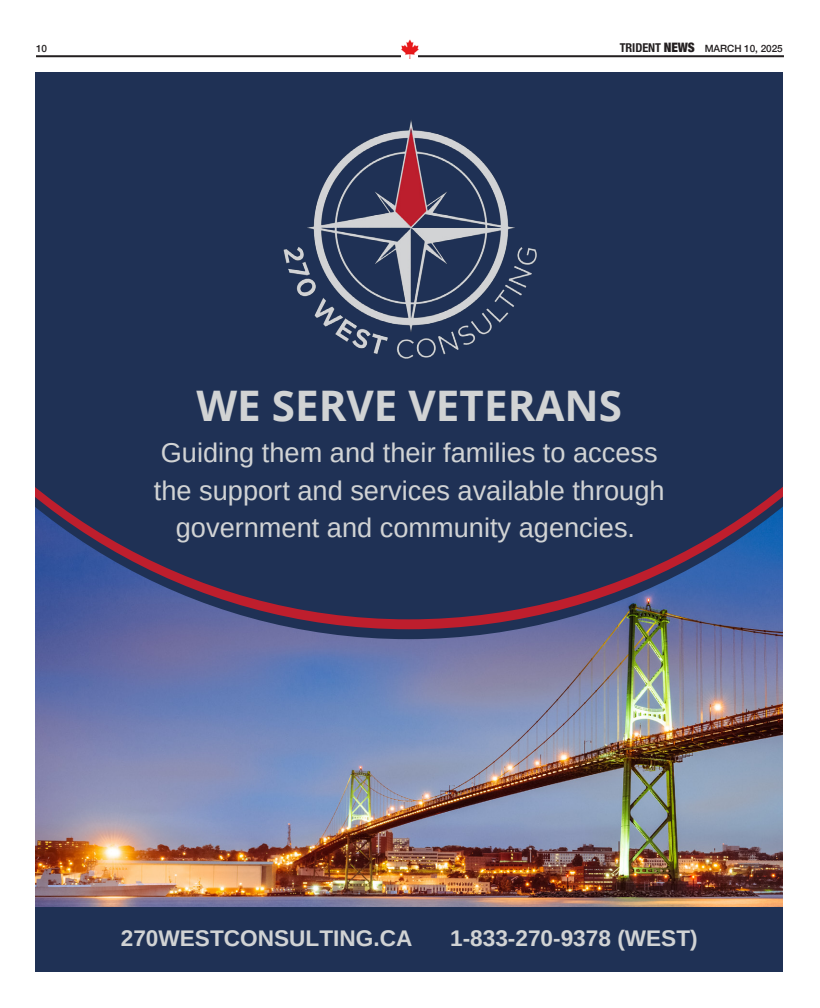
<style>
.page{position:relative;width:820px;height:1008px;background:#fff}
.page>*{position:absolute;margin:0;border:0;box-sizing:border-box;transform-origin:0 0}
.t1{font:700 42.2px "Open Sans";color:#d1d3d4}
.t2{font:27.2px/37.6px "Arimo";color:#d1d3d4;text-align:center}
.t3{font:700 22.6px "Arimo";color:#d1d3d4}
.t4{font:500 10px "Helvetica Neue";letter-spacing:-.005em;color:#231f20}
.s1{font-family:"Helvetica Neue LT Std";font-weight:700;font-stretch:condensed;font-size:12.2px}
.s2{font-weight:900;font-stretch:condensed;font-size:13px}
</style>
<div class="page">
<hr style="left:36px;top:55px;width:747px;height:2px;background:#231f20">
<img style="left:399px;top:39px;width:22px;height:20px">
<div style="left:35px;top:72px;width:747px;height:900px;background:#1f3155"></div>
<img style="left:35px;top:639px;width:747px;height:268px">
<svg style="left:35px;top:629px;width:747px;height:10px;fill:#686da0"></svg>
<svg style="left:35px;top:619px;width:747px;height:10px;background:#675077"></svg>
<svg style="left:35px;top:487px;width:747px;height:132px"></svg>
<img style="left:283px;top:120px;width:254px;height:239px">
<p class="t4" style="left:36px;top:41px;width:13px">10</p>
<p class="t4" style="left:619px;top:40px;width:165px"><span class="s1">TRIDENT</span> <span class="s2">NEWS</span> MARCH 10, 2025</p>
<p class="t1" style="left:196px;top:376px;width:427px">WE SERVE VETERANS</p>
<p class="t2" style="left:154px;top:434px;width:512px">Guiding them and their families to access the support and services available through government and community agencies.</p>
<p class="t3" style="left:121px;top:923px;width:293px">270WESTCONSULTING.CA</p>
<p class="t3" style="left:450px;top:923px;width:249px">1-833-270-9378 (WEST)</p>
</div>
